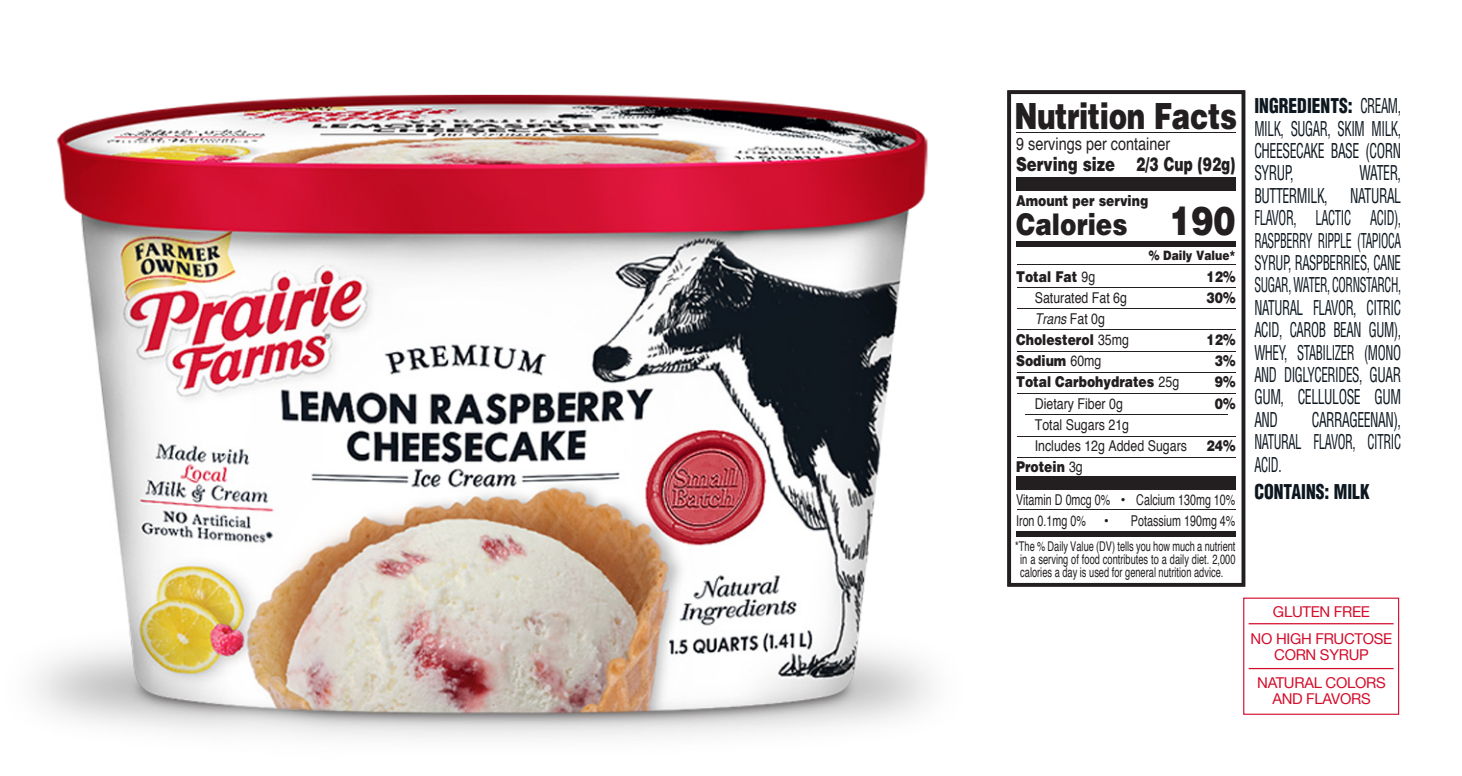
<style>
.page{position:relative;width:1462px;height:776px;background:#fff}
.page>*{position:absolute;margin:0;border:0;box-sizing:border-box;transform-origin:0 0}
.t1{font:900 36px "Helvetica";letter-spacing:-.015em;color:#231f20;scale:.77 1}
.t2{font:900 29.8px "Helvetica";color:#231f20;scale:.83 1}
.t3{font:condensed 20px/22.4px "Helvetica LT Std";letter-spacing:-.03em;color:#0d1720;text-align:justify;scale:.69 1}
.t4{font:condensed 20px/22.4px "Helvetica LT Std";letter-spacing:-.03em;color:#0d1720;text-align:justify;scale:.66 1}
.t5{font:900 condensed 20px "Helvetica LT Std";color:#0d1720;scale:.88 1}
.t6{font:900 19.2px "Helvetica";color:#231f20;scale:.78 1}
.t7{font:17.4px "Helvetica";color:#231f20;scale:.83 1}
.t8{font:900 15px/21.2px "Helvetica";color:#231f20;text-align:center;scale:.83 1}
.t9{font:15px/21.2px "Helvetica";color:#231f20;scale:.83 1}
.t10{font:15px/21.2px "Helvetica";color:#231f20;scale:.72 1}
.t11{font:15px/27.4px "Helvetica Neue";letter-spacing:-.02em;color:#d30d2b;text-align:center}
.t12{font:13.4px/13px "Helvetica";color:#231f20;text-align:center;scale:.69 1}
.t13{font:900 13px "Helvetica";color:#231f20;scale:.83 1}
.s1{font-size:39.8px}
.s2{font-weight:400}
.s3{font-weight:400;font-style:italic}
.s4{font-weight:900}
</style>
<div class="page">
<img style="left:35px;top:94px;width:897px;height:644px">
<div style="left:1007px;top:90px;width:238px;height:497px;border:4px solid #231f20"></div>
<div style="left:1017px;top:177px;width:219px;height:14px;background:#231f20"></div>
<div style="left:1017px;top:241px;width:219px;height:6px;background:#231f20"></div>
<hr style="left:1017px;top:436px;width:218px;height:1px;background:#231f20">
<hr style="left:1017px;top:510px;width:218px;height:1px;background:#231f20">
<hr style="left:1017px;top:265px;width:218px;height:1px;background:#231f20">
<hr style="left:1017px;top:287px;width:218px;height:1px;background:#231f20">
<hr style="left:1017px;top:457px;width:218px;height:1px;background:#231f20">
<hr style="left:1017px;top:308px;width:218px;height:1px;background:#231f20">
<hr style="left:1017px;top:330px;width:218px;height:1px;background:#231f20">
<hr style="left:1017px;top:351px;width:218px;height:1px;background:#231f20">
<hr style="left:1017px;top:372px;width:218px;height:1px;background:#231f20">
<hr style="left:1017px;top:393px;width:218px;height:1px;background:#231f20">
<hr style="left:1025px;top:415px;width:202px;height:1px;background:#231f20">
<div style="left:1017px;top:477px;width:219px;height:13px;background:#231f20"></div>
<div style="left:1017px;top:531px;width:219px;height:6px;background:#231f20"></div>
<hr style="left:1017px;top:132px;width:219px;height:1px;background:#231f20">
<hr style="left:1249px;top:623px;width:145px;height:1px;background:#d30d2b">
<hr style="left:1249px;top:668px;width:145px;height:1px;background:#d30d2b">
<div style="left:1243px;top:598px;width:156px;height:117px;border:1px solid #d30d2b"></div>
<h1 class="t1" style="left:1014px;top:92px;width:291px">Nutrition Facts</h1>
<p class="t7" style="left:1016px;top:130px;width:187px">9 servings per container</p>
<p class="t6" style="left:1016px;top:151px;width:283px">Serving size 2/3 Cup (92g)</p>
<p class="t8" style="left:1016px;top:189px;width:161px">Amount per serving</p>
<h2 class="t2" style="left:1016px;top:205px;width:266px">Calories <span class="s1">190</span></h2>
<p class="t13" style="left:1149px;top:247px;width:106px">% Daily Value*</p>
<p class="t8" style="left:1016px;top:265px;width:97px">Total Fat <span class="s2">9g</span></p>
<p class="t8" style="left:1207px;top:265px;width:36px">12%</p>
<p class="t9" style="left:1035px;top:287px;width:113px">Saturated Fat 6g</p>
<p class="t8" style="left:1207px;top:286px;width:36px">30%</p>
<p class="t8" style="left:1016px;top:307px;width:138px"><span class="s3">Trans</span> <span class="s2">Fat 0g<br></span>Cholesterol <span class="s2">35mg</span></p>
<p class="t8" style="left:1207px;top:329px;width:36px">12%</p>
<p class="t8" style="left:1016px;top:350px;width:104px">Sodium <span class="s2">60mg</span></p>
<p class="t8" style="left:1215px;top:350px;width:26px">3%</p>
<p class="t8" style="left:1016px;top:371px;width:198px">Total Carbohydrates <span class="s2">25g</span></p>
<p class="t8" style="left:1215px;top:371px;width:26px">9%</p>
<p class="t9" style="left:1035px;top:393px;width:108px">Dietary Fiber 0g</p>
<p class="t8" style="left:1215px;top:392px;width:26px">0%</p>
<p class="t9" style="left:1035px;top:414px;width:185px">Total Sugars 21g<br>Includes 12g Added Sugars</p>
<p class="t8" style="left:1207px;top:434px;width:36px">24%</p>
<p class="t8" style="left:1016px;top:456px;width:82px">Protein <span class="s2">3g</span></p>
<p class="t10" style="left:1016px;top:489px;width:306px">Vitamin D 0mcg 0% • Calcium 130mg 10%<br>Iron 0.1mg 0% •</p>
<p class="t10" style="left:1131px;top:510px;width:147px">Potassium 190mg 4%</p>
<p class="t12" style="left:1015px;top:540px;width:321px">*The % Daily Value (DV) tells you how much a nutrient in a serving of food contributes to a daily diet. 2,000 calories a day is used for general nutrition advice.</p>
<p class="t4" style="left:1254px;top:95px;width:224px"><span class="s4">INGREDIENTS:</span> CREAM, MILK, SUGAR, SKIM MILK, CHEESECAKE BASE (CORN SYRUP,</p>
<p class="t3" style="left:1254px;top:162px;width:214px;text-indent:105px">WATER, BUTTERMILK, NATURAL FLAVOR, LACTIC ACID), RASPBERRY RIPPLE (TAPIOCA SYRUP, RASPBERRIES, CANE SUGAR, WATER, CORNSTARCH, NATURAL FLAVOR, CITRIC ACID, CAROB BEAN GUM), WHEY, STABILIZER (MONO AND DIGLYCERIDES, GUAR GUM, CELLULOSE GUM AND</p>
<p class="t3" style="left:1254px;top:408px;width:214px;text-indent:57px">CARRAGEENAN), NATURAL FLAVOR, CITRIC ACID.</p>
<p class="t5" style="left:1254px;top:479px;width:133px">CONTAINS: MILK</p>
<p class="t11" style="left:1251px;top:597px;width:143px">GLUTEN FREE<br>NO HIGH FRUCTOSE</p>
<p class="t11" style="left:1257px;top:641px;width:130px">CORN SYRUP<br>NATURAL COLORS</p>
<p class="t11" style="left:1272px;top:684px;width:100px">AND FLAVORS</p>
</div>
